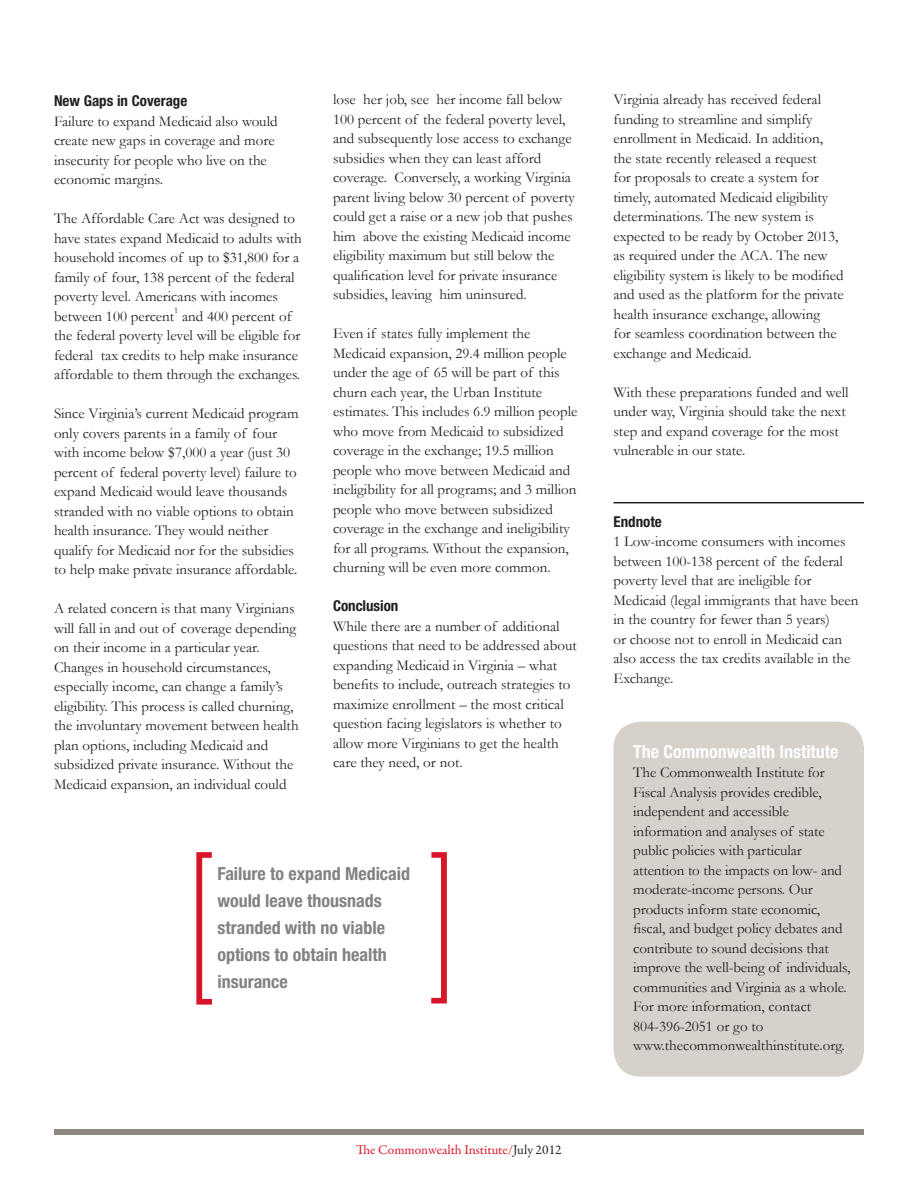
<style>
.page{position:relative;width:918px;height:1188px;background:#fff}
.page>*{position:absolute;margin:0;border:0;box-sizing:border-box;transform-origin:0 0}
.Body_Copy{font:700 condensed 18px/27px "Helvetica Neue";color:#808285}
.Body_Copy-2{font:700 condensed 18px "Helvetica Neue";color:#fff}
.Body_Copy-3{font:15px/19.5px "Garamond";color:#231f20}
.Body_Copy-4{font:700 condensed 15px "Helvetica Neue";color:#231f20}
.t1{font:13.5px "Garamond Premr Pro";letter-spacing:-.005em;color:#d71729}
.Body_Copy-5{font:8.7px "Garamond";color:#231f20}
.s1{color:#231f20}
</style>
<div class="page">
<div style="left:54px;top:1130px;width:810px;height:5px;background:#8c8881"></div>
<div style="left:614px;top:722px;width:250px;height:355px;background:#d6d1ca;border-radius:27px"></div>
<svg style="left:196px;top:852px;width:16px;height:153px"></svg>
<svg style="left:431px;top:852px;width:16px;height:151px"></svg>
<hr style="left:614px;top:502px;width:250px;height:1px;background:#231f20">
<p class="Body_Copy-4" style="left:54px;top:92px;width:135px">New Gaps in Coverage</p>
<p class="Body_Copy-3" style="left:54px;top:111px;width:225px">Failure to expand Medicaid also would create new gaps in coverage and more insecurity for people who live on the economic margins.</p>
<p class="Body_Copy-3" style="left:54px;top:208px;width:249px">The Affordable Care Act was designed to have states expand Medicaid to adults with household incomes of up to $31,800 for a family of four, 138 percent of the federal poverty level. Americans with incomes between 100 percent</p>
<p class="Body_Copy-5" style="left:174px;top:304px;width:6px">1</p>
<p class="Body_Copy-3" style="left:54px;top:306px;width:248px;text-indent:128px">and 400 percent of the federal poverty level will be eligible for federal tax credits to help make insurance affordable to them through the exchanges.</p>
<p class="Body_Copy-3" style="left:54px;top:403px;width:246px">Since Virginia’s current Medicaid program only covers parents in a family of four with income below $7,000 a year (just 30 percent of federal poverty level) failure to expand Medicaid would leave thousands stranded with no viable options to obtain health insurance. They would neither qualify for Medicaid nor for the subsidies to help make private insurance affordable.</p>
<p class="Body_Copy-3" style="left:54px;top:598px;width:246px">A related concern is that many Virginians will fall in and out of coverage depending on their income in a particular year.<br>Changes in household circumstances, especially income, can change a family’s eligibility. This process is called churning, the involuntary movement between health plan options, including Medicaid and subsidized private insurance. Without the Medicaid expansion, an individual could</p>
<p class="Body_Copy-3" style="left:333px;top:89px;width:243px">lose her job, see her income fall below 100 percent of the federal poverty level, and subsequently lose access to exchange subsidies when they can least afford coverage. Conversely, a working Virginia parent living below 30 percent of poverty could get a raise or a new job that pushes him above the existing Medicaid income eligibility maximum but still below the qualification level for private insurance subsidies, leaving him uninsured.</p>
<p class="Body_Copy-3" style="left:333px;top:323px;width:246px">Even if states fully implement the Medicaid expansion, 29.4 million people under the age of 65 will be part of this churn each year, the Urban Institute estimates. This includes 6.9 million people who move from Medicaid to subsidized coverage in the exchange; 19.5 million people who move between Medicaid and ineligibility for all programs; and 3 million people who move between subsidized coverage in the exchange and ineligibility for all programs. Without the expansion, churning will be even more common.</p>
<p class="Body_Copy-4" style="left:333px;top:597px;width:67px">Conclusion</p>
<p class="Body_Copy-3" style="left:333px;top:616px;width:245px">While there are a number of additional questions that need to be addressed about expanding Medicaid in Virginia – what benefits to include, outreach strategies to maximize enrollment – the most critical question facing legislators is whether to allow more Virginians to get the health care they need, or not.</p>
<p class="Body_Copy" style="left:217px;top:859px;width:194px">Failure to expand Medicaid would leave thousnads stranded with no viable options to obtain health insurance</p>
<p class="t1" style="left:356px;top:1142px;width:207px">The Commonwealth Institute/<span class="s1">July 2012</span></p>
<p class="Body_Copy-3" style="left:614px;top:89px;width:232px">Virginia already has received federal funding to streamline and simplify enrollment in Medicaid. In addition, the state recently released a request<br>for proposals to create a system for timely, automated Medicaid eligibility determinations. The new system is expected to be ready by October 2013, as required under the ACA. The new eligibility system is likely to be modified and used as the platform for the private health insurance exchange, allowing<br>for seamless coordination between the exchange and Medicaid.</p>
<p class="Body_Copy-3" style="left:614px;top:382px;width:237px">With these preparations funded and well under way, Virginia should take the next step and expand coverage for the most vulnerable in our state.</p>
<p class="Body_Copy-4" style="left:614px;top:512px;width:50px">Endnote</p>
<p class="Body_Copy-3" style="left:614px;top:531px;width:246px">1 Low-income consumers with incomes between 100-138 percent of the federal poverty level that are ineligible for Medicaid (legal immigrants that have been in the country for fewer than 5 years)<br>or choose not to enroll in Medicaid can also access the tax credits available in the Exchange.</p>
<p class="Body_Copy-2" style="left:633px;top:740px;width:207px">The Commonwealth Institute</p>
<p class="Body_Copy-3" style="left:633px;top:762px;width:219px">The Commonwealth Institute for Fiscal Analysis provides credible, independent and accessible information and analyses of state public policies with particular attention to the impacts on low- and moderate-income persons. Our products inform state economic, fiscal, and budget policy debates and contribute to sound decisions that improve the well-being of individuals, communities and Virginia as a whole.<br>For more information, contact</p>
<p class="Body_Copy-3" style="left:633px;top:1016px;width:213px">804-396-2051 or go to www.thecommonwealthinstitute.org.</p>
</div>
